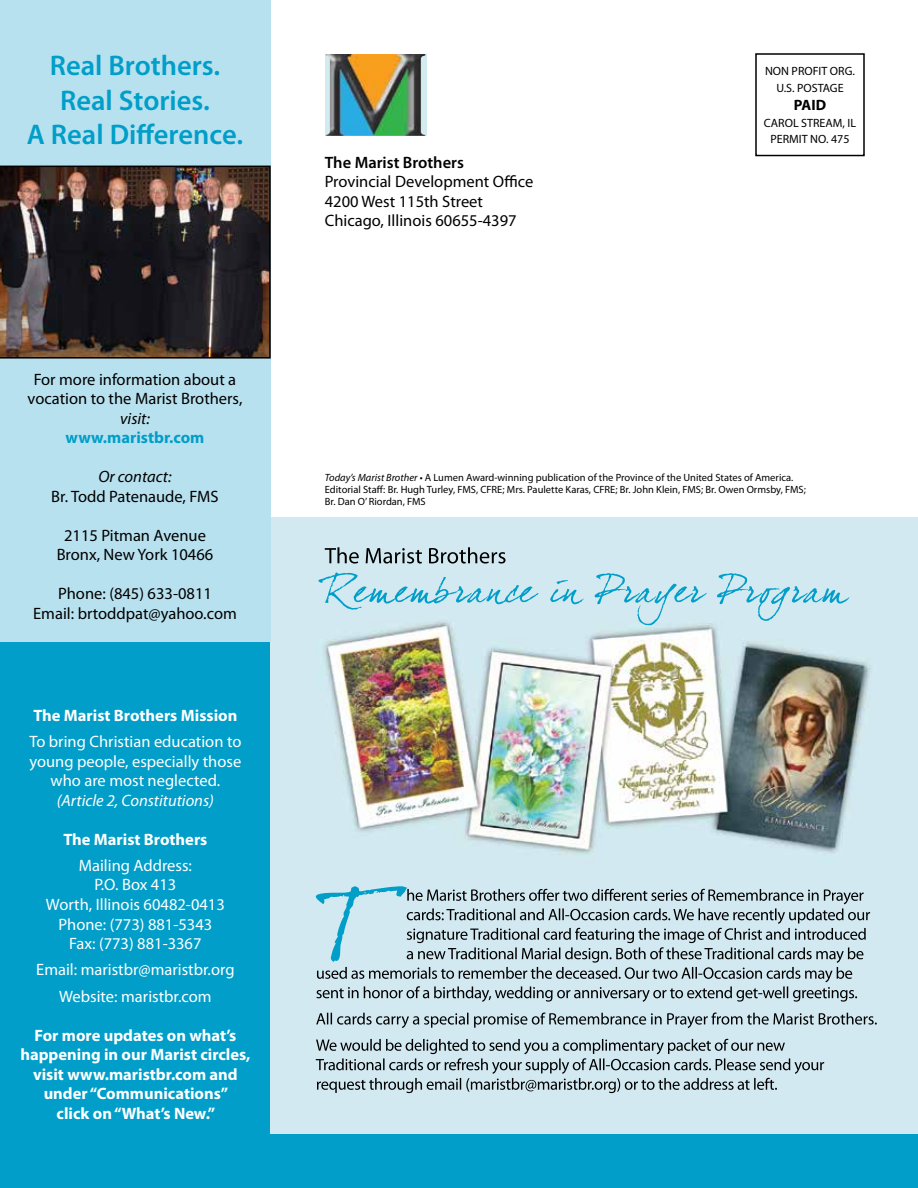
<style>
.page{position:relative;width:918px;height:1188px;background:#fff}
.page>*{position:absolute;margin:0;border:0;box-sizing:border-box;transform-origin:0 0}
.t1{font:600 28.5px/34.2px "Myriad Pro";color:#009ec9;text-align:center}
.t2{font:16.5px/19.5px "Myriad Pro";color:#000;text-align:center}
.t3{font:16.5px/19.5px "Myriad Pro";color:#fff;text-align:center}
.t4{font:700 16.5px/19.5px "Myriad Pro";color:#fff;text-align:center}
.t5{font:italic 16.5px "Myriad Pro";color:#fff}
.t6{font:600 16.5px "Myriad Pro";color:#000}
.t7{font:italic 16.5px "Myriad Pro";color:#000}
.t8{font:700 16.5px "Myriad Pro";color:#009ec9}
.t9{font:700 15px "Myriad Pro";color:#000}
.t10{font:12px/16.5px "Myriad Pro";color:#000;text-align:center}
.t11{font:10.5px/12px "Myriad Pro";color:#000}
.s1{font-style:italic}
</style>
<div class="page">
<img style="left:270px;top:517px;width:648px;height:617px">
<div style="left:0;top:1134px;width:918px;height:54px;background:#009ec9"></div>
<div style="left:0;top:0;width:270px;height:1142px;background:#009ec9"></div>
<div style="left:0;top:0;width:271px;height:642px;background:#b8e1ef"></div>
<img style="left:0;top:166px;width:271px;height:193px">
<img style="left:325px;top:54px;width:100px;height:82px">
<svg style="left:318px;top:572px;width:531px;height:53px;background:#bce1ec"></svg>
<svg style="left:325px;top:547px;width:181px;height:17px;background:#9bacb1"></svg>
<svg style="left:316px;top:1039px;width:508px;height:54px;background:#adc0c7"></svg>
<svg style="left:316px;top:1013px;width:561px;height:15px;background:#a6b8be"></svg>
<svg style="left:316px;top:886px;width:554px;height:116px;background:#b0c6cd"></svg>
<h1 class="t1" style="left:27px;top:48px;width:218px">Real Brothers.<br>Real Stories.<br>A Real Difference.</h1>
<p class="t2" style="left:28px;top:369px;width:216px">For more information about a vocation to the Marist Brothers,</p>
<p class="t7" style="left:120px;top:408px;width:31px">visit:</p>
<p class="t8" style="left:66px;top:427px;width:140px">www.maristbr.com</p>
<p class="t7" style="left:98px;top:466px;width:75px">Or contact:</p>
<p class="t2" style="left:51px;top:486px;width:169px">Br. Todd Patenaude, FMS</p>
<p class="t2" style="left:57px;top:525px;width:158px">2115 Pitman Avenue<br>Bronx, New York 10466</p>
<p class="t2" style="left:33px;top:584px;width:205px">Phone: (845) 633-0811<br>Email: brtoddpat@yahoo.com</p>
<p class="t4" style="left:33px;top:705px;width:206px">The Marist Brothers Mission</p>
<p class="t3" style="left:29px;top:732px;width:214px">To bring Christian education to young people, especially those who are most neglected.</p>
<p class="t5" style="left:57px;top:790px;width:159px">(Article 2, Constitutions)</p>
<p class="t4" style="left:63px;top:829px;width:146px">The Marist Brothers</p>
<p class="t3" style="left:46px;top:855px;width:180px">Mailing Address:<br>P.O. Box 413<br>Worth, Illinois 60482-0413<br>Phone: (773) 881-5343<br>Fax: (773) 881-3367</p>
<p class="t3" style="left:36px;top:956px;width:200px;line-height:26.2px">Email: maristbr@maristbr.org<br>Website: maristbr.com</p>
<p class="t4" style="left:20px;top:1025px;width:232px">For more updates on what’s happening in our Marist circles, visit www.maristbr.com and under “Communications”<br>click on “What’s New.”</p>
<p class="t6" style="left:325px;top:152px;width:141px">The Marist Brothers</p>
<p class="t2" style="left:325px;top:172px;width:210px;text-align:left">Provincial Development Office<br>4200 West 115th Street<br>Chicago, Illinois 60655-4397</p>
<p class="t10" style="left:765px;top:63px;width:91px">NON PROFIT ORG.<br>U.S. POSTAGE</p>
<p class="t9" style="left:794px;top:96px;width:34px">PAID</p>
<p class="t10" style="left:764px;top:114px;width:94px">CAROL STREAM, IL<br>PERMIT NO. 475</p>
<p class="t11" style="left:325px;top:471px;width:483px"><span class="s1">Today’s Marist Brother</span> • A Lumen Award-winning publication of the Province of the United States of America.<br>Editorial Staff: Br. Hugh Turley, FMS, CFRE; Mrs. Paulette Karas, CFRE; Br. John Klein, FMS; Br. Owen Ormsby, FMS;<br>Br. Dan O’ Riordan, FMS</p>
</div>
